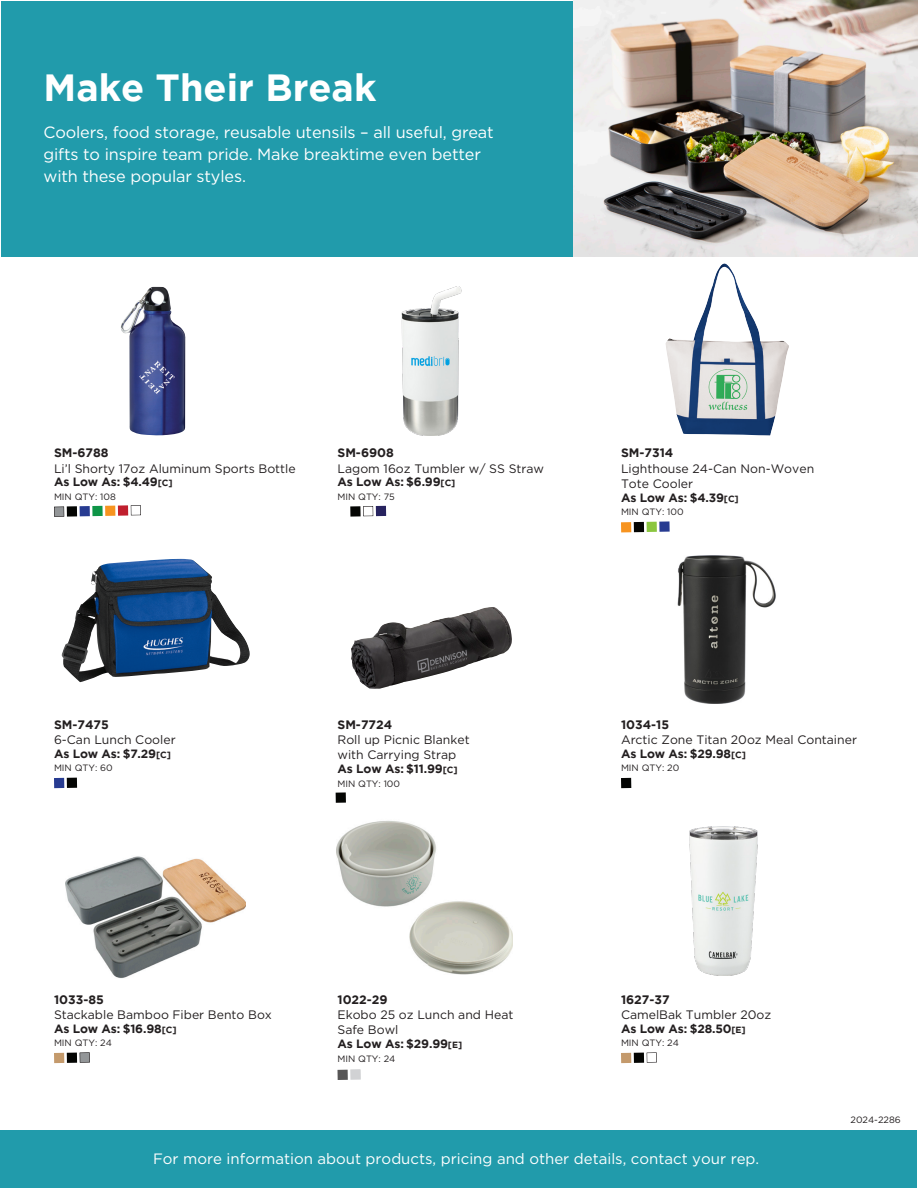
<style>
.page{position:relative;width:918px;height:1188px;background:#fff}
.page>*{position:absolute;margin:0;border:0;box-sizing:border-box;transform-origin:0 0}
.Headline{font:700 37.8px "Gotham";color:#fff}
.t1{font:16.35px/22.2px "Gotham";letter-spacing:-.01em;color:#fff}
.t2{font:15px "Gotham";color:#fff}
.Top_Line{font:12.3px/15.3px "Gotham";color:#231f20}
.Top_Line-2{font:700 12px "Gotham";letter-spacing:-.01em;color:#231f20}
.Top_Line-3{font:9.15px "Gotham";color:#231f20}
.s1{font-weight:700}
.s2{font-size:9px}
</style>
<div class="page">
<div style="left:1px;top:1130px;width:916px;height:58px;background:#219bab"></div>
<div style="left:54px;top:507px;width:10px;height:10px;background:#939698"></div>
<div style="left:54px;top:506px;width:10px;height:11px;border:1px solid #231f20"></div>
<div style="left:67px;top:506px;width:10px;height:11px;background:#040503"></div>
<div style="left:80px;top:506px;width:10px;height:10px;background:#273b91"></div>
<div style="left:92px;top:506px;width:11px;height:10px;background:#0e9547"></div>
<div style="left:105px;top:506px;width:10px;height:10px;background:#f79420"></div>
<div style="left:118px;top:505px;width:10px;height:11px;background:#c01f2e"></div>
<div style="left:350px;top:506px;width:11px;height:11px;background:#040503"></div>
<div style="left:376px;top:506px;width:10px;height:10px;background:#27235f"></div>
<div style="left:621px;top:522px;width:10px;height:10px;background:#f79420"></div>
<div style="left:634px;top:522px;width:10px;height:10px;background:#040503"></div>
<div style="left:647px;top:522px;width:10px;height:10px;background:#8bc640"></div>
<div style="left:659px;top:521px;width:11px;height:11px;background:#273b91"></div>
<img style="left:121px;top:287px;width:64px;height:148px">
<img style="left:401px;top:287px;width:61px;height:148px">
<img style="left:665px;top:264px;width:124px;height:171px">
<div style="left:54px;top:778px;width:10px;height:10px;background:#273b91"></div>
<div style="left:67px;top:778px;width:10px;height:10px;background:#040503"></div>
<div style="left:336px;top:792px;width:10px;height:11px;background:#040503"></div>
<div style="left:621px;top:778px;width:10px;height:10px;background:#040503"></div>
<img style="left:62px;top:559px;width:188px;height:123px">
<img style="left:351px;top:607px;width:143px;height:82px">
<img style="left:677px;top:555px;width:99px;height:149px">
<div style="left:54px;top:1053px;width:10px;height:10px;background:#c49a6c"></div>
<div style="left:67px;top:1053px;width:10px;height:10px;background:#040503"></div>
<div style="left:80px;top:1052px;width:10px;height:11px;background:#939698"></div>
<div style="left:338px;top:1070px;width:10px;height:10px;background:#575656"></div>
<svg style="left:350px;top:1069px;width:11px;height:11px"></svg>
<div style="left:621px;top:1053px;width:10px;height:10px;background:#c49a6c"></div>
<div style="left:634px;top:1053px;width:10px;height:10px;background:#040503"></div>
<img style="left:66px;top:856px;width:180px;height:123px">
<img style="left:337px;top:820px;width:176px;height:155px">
<img style="left:689px;top:827px;width:69px;height:148px">
<div style="left:1px;top:1px;width:572px;height:255px;background:#219bab"></div>
<img style="left:573px;top:0;width:345px;height:256px">
<p class="Headline" style="left:44px;top:66px;width:334px">Make Their Break</p>
<p class="t1" style="left:44px;top:121px;width:452px">Coolers, food storage, reusable utensils – all useful, great gifts to inspire team pride. Make breaktime even better with these popular styles.</p>
<p class="Top_Line" style="left:54px;top:445px;width:243px"><span class="s1">SM-6788<br></span>Li’l Shorty 17oz Aluminum Sports Bottle</p>
<p class="Top_Line-2" style="left:54px;top:475px;width:120px">As Low As: $4.49<span class="s2">[C]</span></p>
<p class="Top_Line-3" style="left:54px;top:492px;width:63px">MIN QTY: 108</p>
<p class="Top_Line" style="left:338px;top:445px;width:208px"><span class="s1">SM-6908<br></span>Lagom 16oz Tumbler w/ SS Straw</p>
<p class="Top_Line-2" style="left:338px;top:475px;width:119px">As Low As: $6.99<span class="s2">[C]</span></p>
<p class="Top_Line-3" style="left:338px;top:492px;width:59px">MIN QTY: 75</p>
<p class="Top_Line" style="left:621px;top:445px;width:195px"><span class="s1">SM-7314<br></span>Lighthouse 24-Can Non-Woven<br>Tote Cooler</p>
<p class="Top_Line-2" style="left:621px;top:490px;width:119px">As Low As: $4.39<span class="s2">[C]</span></p>
<p class="Top_Line-3" style="left:621px;top:507px;width:64px">MIN QTY: 100</p>
<p class="Top_Line" style="left:54px;top:717px;width:123px"><span class="s1">SM-7475<br></span>6-Can Lunch Cooler</p>
<p class="Top_Line-2" style="left:54px;top:746px;width:118px">As Low As: $7.29<span class="s2">[C]</span></p>
<p class="Top_Line-3" style="left:54px;top:763px;width:60px">MIN QTY: 60</p>
<p class="Top_Line" style="left:338px;top:717px;width:134px"><span class="s1">SM-7724<br></span>Roll up Picnic Blanket with Carrying Strap</p>
<p class="Top_Line-2" style="left:338px;top:762px;width:122px">As Low As: $11.99<span class="s2">[C]</span></p>
<p class="Top_Line-3" style="left:338px;top:778px;width:64px">MIN QTY: 100</p>
<p class="Top_Line" style="left:621px;top:717px;width:237px"><span class="s1">1034-15<br></span>Arctic Zone Titan 20oz Meal Container</p>
<p class="Top_Line-2" style="left:621px;top:746px;width:126px">As Low As: $29.98<span class="s2">[C]</span></p>
<p class="Top_Line-3" style="left:621px;top:763px;width:60px">MIN QTY: 20</p>
<p class="Top_Line" style="left:54px;top:991px;width:219px"><span class="s1">1033-85<br></span>Stackable Bamboo Fiber Bento Box</p>
<p class="Top_Line-2" style="left:54px;top:1021px;width:124px">As Low As: $16.98<span class="s2">[C]</span></p>
<p class="Top_Line-3" style="left:54px;top:1038px;width:59px">MIN QTY: 24</p>
<p class="Top_Line" style="left:338px;top:991px;width:177px"><span class="s1">1022-29<br></span>Ekobo 25 oz Lunch and Heat<br>Safe Bowl</p>
<p class="Top_Line-2" style="left:338px;top:1037px;width:126px">As Low As: $29.99<span class="s2">[E]</span></p>
<p class="Top_Line-3" style="left:338px;top:1053px;width:59px">MIN QTY: 24</p>
<p class="Top_Line" style="left:621px;top:991px;width:152px"><span class="s1">1627-37<br></span>CamelBak Tumbler 20oz</p>
<p class="Top_Line-2" style="left:621px;top:1021px;width:126px">As Low As: $28.50<span class="s2">[E]</span></p>
<p class="Top_Line-3" style="left:621px;top:1038px;width:59px">MIN QTY: 24</p>
<p class="Top_Line-3" style="left:850px;top:1114px;width:52px">2024-2286</p>
<p class="t2" style="left:153px;top:1150px;width:608px">For more information about products, pricing and other details, contact your rep.</p>
</div>
